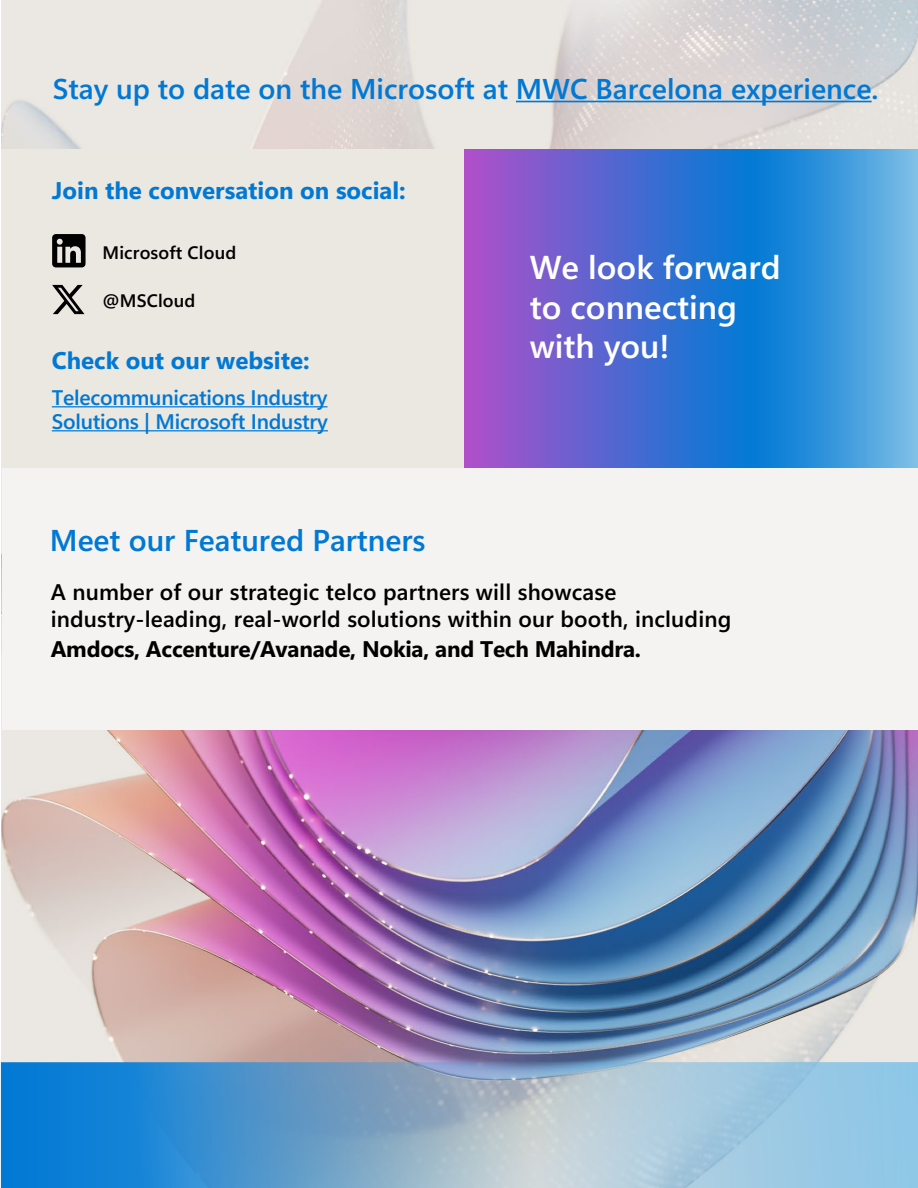
<style>
.page{position:relative;width:918px;height:1188px;background:#fff}
.page>*{position:absolute;margin:0;border:0;box-sizing:border-box;transform-origin:0 0}
.t1{font:33px/39.5px "Segoe Sans a 8000";color:#fff}
.t2{font:30px "Segoe Sans a 8000";color:#0078d4}
.t3{font:28.5px "Segoe Sans a 8000";color:#0078d4}
.t4{font:24px "Segoe Sans a 8000 2 bc 0000";color:#0078d4}
.t5{font:22.5px/27px "Segoe Sans a 8000";letter-spacing:.005em;color:#000}
.t6{font:22.5px "Segoe Sans a 8000 2 bc 0000";letter-spacing:-.01em;color:#000}
.t7{font:21px/24px "Segoe Sans a 8000";letter-spacing:-.01em;color:#0078d4}
.t8{font:18px "Segoe Sans a 8000";letter-spacing:.005em;color:#000}
</style>
<div class="page">
<img style="left:1px;top:0;width:917px;height:1062px">
<div style="left:2px;top:149px;width:916px;height:321px;background:#ebe7e1"></div>
<svg style="left:464px;top:150px;width:454px;height:318px"></svg>
<div style="left:52px;top:234px;width:34px;height:33px;background:#000;border-radius:4px"></div>
<svg style="left:57px;top:239px;width:24px;height:24px"></svg>
<svg style="left:52px;top:285px;width:32px;height:29px"></svg>
<div style="left:2px;top:468px;width:916px;height:262px;background:#f4f3f2"></div>
<svg style="left:1px;top:1062px;width:917px;height:126px"></svg>
<hr style="left:52px;top:406px;width:276px;height:1px;background:#0078d4">
<hr style="left:52px;top:430px;width:276px;height:1px;background:#0078d4">
<hr style="left:516px;top:101px;width:356px;height:1px;background:#0078d4">
<p class="t3" style="left:53px;top:69px;width:827px">Stay up to date on the Microsoft at MWC Barcelona experience.</p>
<p class="t4" style="left:52px;top:173px;width:355px">Join the conversation on social:</p>
<p class="t8" style="left:103px;top:240px;width:135px">Microsoft Cloud</p>
<p class="t8" style="left:103px;top:288px;width:94px">@MSCloud</p>
<p class="t4" style="left:52px;top:343px;width:259px">Check out our website:</p>
<p class="t7" style="left:52px;top:385px;width:278px">Telecommunications Industry<br>Solutions | Microsoft Industry</p>
<h1 class="t1" style="left:530px;top:247px;width:253px">We look forward to connecting with you!</h1>
<h2 class="t2" style="left:50px;top:519px;width:377px">Meet our Featured Partners</h2>
<p class="t5" style="left:51px;top:578px;width:682px">A number of our strategic telco partners will showcase industry-leading, real-world solutions within our booth, including</p>
<p class="t6" style="left:51px;top:633px;width:592px">Amdocs, Accenture/Avanade, Nokia, and Tech Mahindra.</p>
</div>
